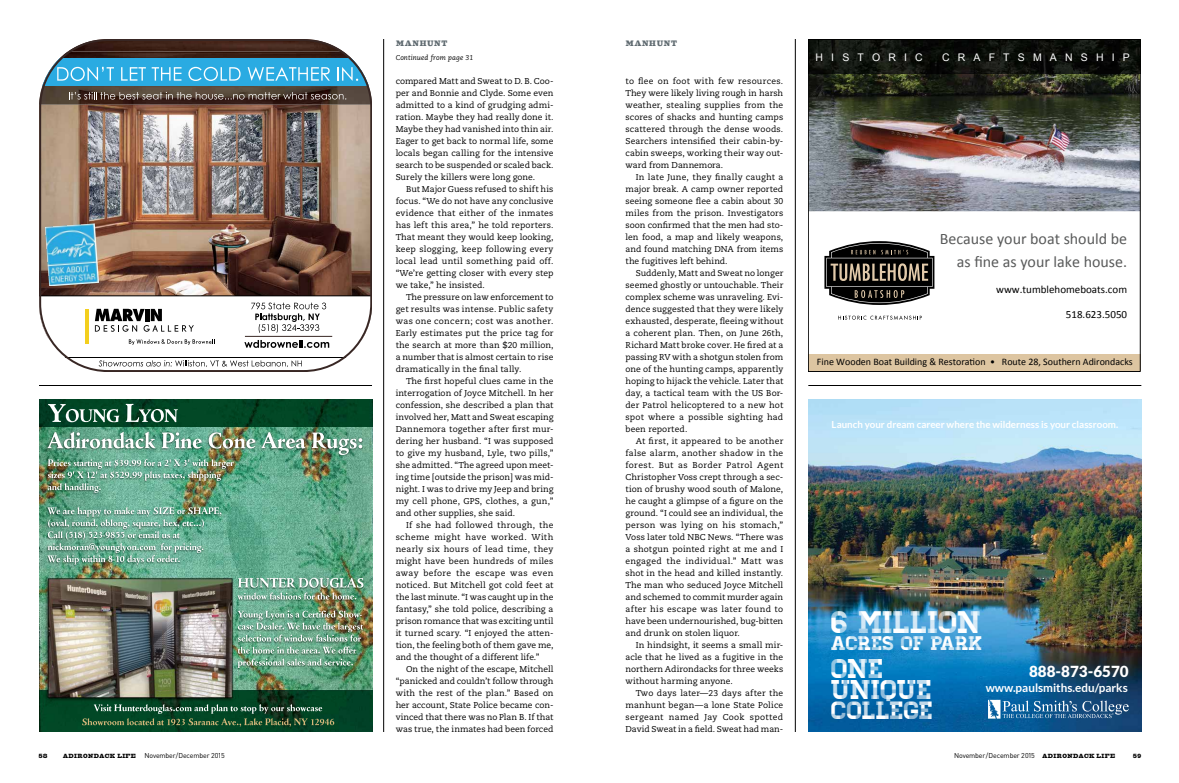
<style>
.page{position:relative;width:1179px;height:783px;background:#fff}
.page>*{position:absolute;margin:0;border:0;box-sizing:border-box;transform-origin:0 0}
.t1{font:31.2px "Homestead Display";color:#fff}
.t2{font:27.1px/20.5px "Homestead Display";color:#fff}
.t3{font:25px "Homestead Display";color:#fff}
.t4{font:19.7px "Homestead Display";color:#fff}
.t5{font:16px/22.9px "Calibri";color:#595a5a;text-align:right}
.t6{font:900 15.2px "Lato";color:#fff}
.t7{font:700 11.7px "Lato";color:#fff}
.t8{font:11px "Calibri";color:#000}
.t9{font:10.5px "Arial";letter-spacing:.78em;color:#fff}
.t10{font:10px "Calibri";color:#000}
.t11{font:700 9.7px "Lato";color:#fff}
.t12{font:8.5px/12px "Caecilia";letter-spacing:.005em;color:#000;text-align:justify}
.t13{font:800 8px "Eames Century Modern";letter-spacing:.075em;color:#5f6a70}
.t14{font:7px "DIN";letter-spacing:-.02em;color:#000}
.t15{font:italic 7px "Caecilia";letter-spacing:.02em;color:#000}
.t16{font:6px "Giza Three Five";color:#000}
.s1{font-family:"Giza Three Five";font-size:6px}
</style>
<div class="page">
<img style="left:42px;top:105px;width:327px;height:190px">
<img style="left:68px;top:40px;width:275px;height:11px">
<img style="left:60px;top:51px;width:291px;height:7px">
<div style="left:39px;top:58px;width:333px;height:28px;background:#2aabe2"></div>
<svg style="left:39px;top:295px;width:333px;height:77px"></svg>
<hr style="left:245px;top:336px;width:87px;height:1px;background:#382724">
<svg style="left:39px;top:61px;width:333px;height:44px"></svg>
<img style="left:45px;top:223px;width:54px;height:63px">
<div style="left:39px;top:39px;width:333px;height:333px;border:2px solid #382724;border-radius:68px"></div>
<img style="left:39px;top:427px;width:333px;height:264px">
<img style="left:39px;top:691px;width:333px;height:41px">
<img style="left:39px;top:399px;width:333px;height:28px">
<img style="left:107px;top:704px;width:112px;height:7px">
<img style="left:244px;top:704px;width:51px;height:10px">
<img style="left:87px;top:718px;width:137px;height:7px">
<svg style="left:232px;top:721px;width:6px;height:4px"></svg>
<img style="left:245px;top:718px;width:44px;height:7px">
<img style="left:270px;top:578px;width:86px;height:10px">
<img style="left:251px;top:592px;width:86px;height:8px">
<img style="left:302px;top:610px;width:47px;height:8px">
<img style="left:238px;top:625px;width:15px;height:5px">
<img style="left:272px;top:622px;width:68px;height:7px">
<svg style="left:238px;top:637px;width:7px;height:5px"></svg>
<img style="left:246px;top:634px;width:107px;height:8px">
<img style="left:241px;top:646px;width:54px;height:7px">
<img style="left:251px;top:658px;width:90px;height:8px">
<img style="left:48px;top:459px;width:132px;height:9px">
<img style="left:188px;top:459px;width:45px;height:7px">
<img style="left:52px;top:471px;width:100px;height:9px">
<img style="left:191px;top:471px;width:25px;height:10px">
<img style="left:57px;top:483px;width:29px;height:7px">
<img style="left:77px;top:507px;width:90px;height:7px">
<img style="left:65px;top:519px;width:100px;height:7px">
<img style="left:182px;top:521px;width:19px;height:5px">
<svg style="left:202px;top:519px;width:2px;height:9px"></svg>
<img style="left:48px;top:531px;width:111px;height:7px">
<img style="left:59px;top:543px;width:105px;height:7px">
<img style="left:189px;top:543px;width:14px;height:10px">
<img style="left:67px;top:555px;width:103px;height:7px">
<img style="left:64px;top:432px;width:205px;height:17px">
<img style="left:48px;top:404px;width:116px;height:18px">
<hr style="left:39px;top:385px;width:333px;height:1px;background:#000">
<hr style="left:383px;top:39px;width:1px;height:693px;background:#000">
<img style="left:810px;top:74px;width:329px;height:137px">
<img style="left:810px;top:41px;width:329px;height:33px">
<svg style="left:824px;top:241px;width:110px;height:64px;background:#4d4945"></svg>
<svg style="left:838px;top:316px;width:84px;height:4px"></svg>
<div style="left:808px;top:354px;width:333px;height:17px;background:#ddc5a1"></div>
<div style="left:808px;top:39px;width:333px;height:333px;border:1px solid #000"></div>
<img style="left:808px;top:399px;width:333px;height:333px">
<svg style="left:988px;top:700px;width:141px;height:19px;background:#4579a3"></svg>
<hr style="left:808px;top:385px;width:333px;height:1px;background:#000">
<hr style="left:795px;top:39px;width:1px;height:693px;background:#000">
<p class="t13" style="left:396px;top:37px;width:53px">MANHUNT</p>
<p class="t15" style="left:396px;top:54px;width:79px">Continued from page 31</p>
<p class="t12" style="left:396px;top:75px;width:159px">compared Matt and Sweat to D. B. Coo&shy;per and Bonnie and Clyde. Some even admitted to a kind of grudging admi&shy;ration. Maybe they had really done it.<br>Maybe they had vanished into thin air.<br>Eager to get back to normal life, some locals began calling for the intensive search to be suspended or scaled back.<br>Surely the killers were long gone.</p>
<p class="t12" style="left:396px;top:183px;width:159px;text-indent:10px">But Major Guess refused to shift his focus. “We do not have any conclusive evidence that either of the inmates has left this area,” he told reporters.<br>That meant they would keep looking, keep slogging, keep following every local lead until something paid off. “We’re getting closer with every step we take,” he insisted.</p>
<p class="t12" style="left:396px;top:291px;width:159px;text-indent:10px">The pressure on law enforcement to get results was intense. Public safety was one concern; cost was another.<br>Early estimates put the price tag for the search at more than $20 million, a number that is almost certain to rise dramatically in the final tally.</p>
<p class="t12" style="left:396px;top:375px;width:159px;text-indent:10px">The first hopeful clues came in the interrogation of Joyce Mitchell. In her confession, she described a plan that involved her, Matt and Sweat escaping Dannemora together after first mur&shy;dering her husband. “I was supposed to give my husband, Lyle, two pills,” she admitted. “The agreed upon meet&shy;ing time [outside the prison] was mid&shy;night. I was to drive my Jeep and bring my cell phone, GPS, clothes, a gun,” and other supplies, she said.</p>
<p class="t12" style="left:396px;top:519px;width:159px;text-indent:10px">If she had followed through, the scheme might have worked. With nearly six hours of lead time, they might have been hundreds of miles away before the escape was even noticed. But Mitchell got cold feet at the last minute. “I was caught up in the fantasy,” she told police, describing a prison romance that was exciting until it turned scary. “I enjoyed the atten&shy;tion, the feeling both of them gave me, and the thought of a different life.”</p>
<p class="t12" style="left:396px;top:663px;width:159px;text-indent:10px">On the night of the escape, Mitchell “panicked and couldn’t follow through with the rest of the plan.” Based on her account, State Police became con&shy;vinced that there was no Plan B. If that was true, the inmates had been forced</p>
<p class="t13" style="left:626px;top:37px;width:53px">MANHUNT</p>
<p class="t12" style="left:626px;top:75px;width:159px">to flee on foot with few resources.<br>They were likely living rough in harsh weather, stealing supplies from the scores of shacks and hunting camps scattered through the dense woods.<br>Searchers intensified their cabin-by&shy;cabin sweeps, working their way out&shy;ward from Dannemora.</p>
<p class="t12" style="left:626px;top:171px;width:159px;text-indent:10px">In late June, they finally caught a major break. A camp owner reported seeing someone flee a cabin about 30 miles from the prison. Investigators soon confirmed that the men had sto&shy;len food, a map and likely weapons, and found matching DNA from items the fugitives left behind.</p>
<p class="t12" style="left:626px;top:267px;width:159px;text-indent:10px">Suddenly, Matt and Sweat no longer seemed ghostly or untouchable. Their complex scheme was unraveling. Evi&shy;dence suggested that they were likely exhausted, desperate, fleeing without a coherent plan. Then, on June 26th, Richard Matt broke cover. He fired at a passing RV with a shotgun stolen from one of the hunting camps, apparently hoping to hijack the vehicle. Later that day, a tactical team with the US Bor&shy;der Patrol helicoptered to a new hot spot where a possible sighting had been reported.</p>
<p class="t12" style="left:626px;top:435px;width:159px;text-indent:10px">At first, it appeared to be another false alarm, another shadow in the forest. But as Border Patrol Agent Christopher Voss crept through a sec&shy;tion of brushy wood south of Malone, he caught a glimpse of a figure on the ground. “I could see an individual, the person was lying on his stomach,” Voss later told NBC News. “There was a shotgun pointed right at me and I engaged the individual.” Matt was shot in the head and killed instantly.<br>The man who seduced Joyce Mitchell and schemed to commit murder again after his escape was later found to have been undernourished, bug-bitten and drunk on stolen liquor.</p>
<p class="t12" style="left:626px;top:639px;width:159px;text-indent:10px">In hindsight, it seems a small mir&shy;acle that he lived as a fugitive in the northern Adirondacks for three weeks without harming anyone.</p>
<p class="t12" style="left:626px;top:687px;width:159px;text-indent:10px">Two days later—23 days after the manhunt began—a lone State Police sergeant named Jay Cook spotted David Sweat in a field. Sweat had man-</p>
<p class="t9" style="left:816px;top:50px;width:109px">HISTORIC</p>
<p class="t9" style="left:942px;top:50px;width:189px">CRAFTSMANSHIP</p>
<h3 class="t5" style="left:940px;top:227px;width:192px">!"#$%&amp;"'()%*'+)$,'&amp;-)%./'+"' $&amp;'01"'$&amp;'()%*'.$2"'-)%&amp;"3'</h3>
<p class="t8" style="left:996px;top:283px;width:132px">4443,%5+."-)5"+)$,&amp;3#)5</p>
<p class="t8" style="left:1066px;top:308px;width:65px">67839:;36&lt;6&lt;'</p>
<p class="t10" style="left:817px;top:356px;width:320px">=&gt;1"'?))/"1'!)$,'!%&gt;./&gt;1@'A'B"&amp;,)*$C)1''D'''B)%,"':8E'F)%,-"*1'G/&gt;*)1/$#2&amp;'</p>
<p class="t11" style="left:832px;top:419px;width:288px">Launch your dream career where the wilderness is your classroom.</p>
<h1 class="t1" style="left:831px;top:604px;width:152px">6 MILLION</h1>
<h3 class="t4" style="left:831px;top:631px;width:153px">ACRES OF PARK</h3>
<h2 class="t2" style="left:831px;top:659px;width:102px">ONE<br>UNIQUE</h2>
<h3 class="t3" style="left:831px;top:695px;width:103px">COLLEGE</h3>
<h3 class="t6" style="left:1029px;top:663px;width:101px">888-873-6570</h3>
<h3 class="t7" style="left:986px;top:681px;width:144px">www.paulsmiths.edu/parks</h3>
<p class="t16" style="left:39px;top:752px;width:10px">58</p>
<p class="t14" style="left:63px;top:751px;width:163px"><span class="s1">ADIRONDACK LIFE</span> November/December 2015</p>
<p class="t14" style="left:954px;top:751px;width:163px">November/December 2015 <span class="s1">ADIRONDACK LIFE</span></p>
<p class="t16" style="left:1133px;top:752px;width:9px">59</p>
</div>
